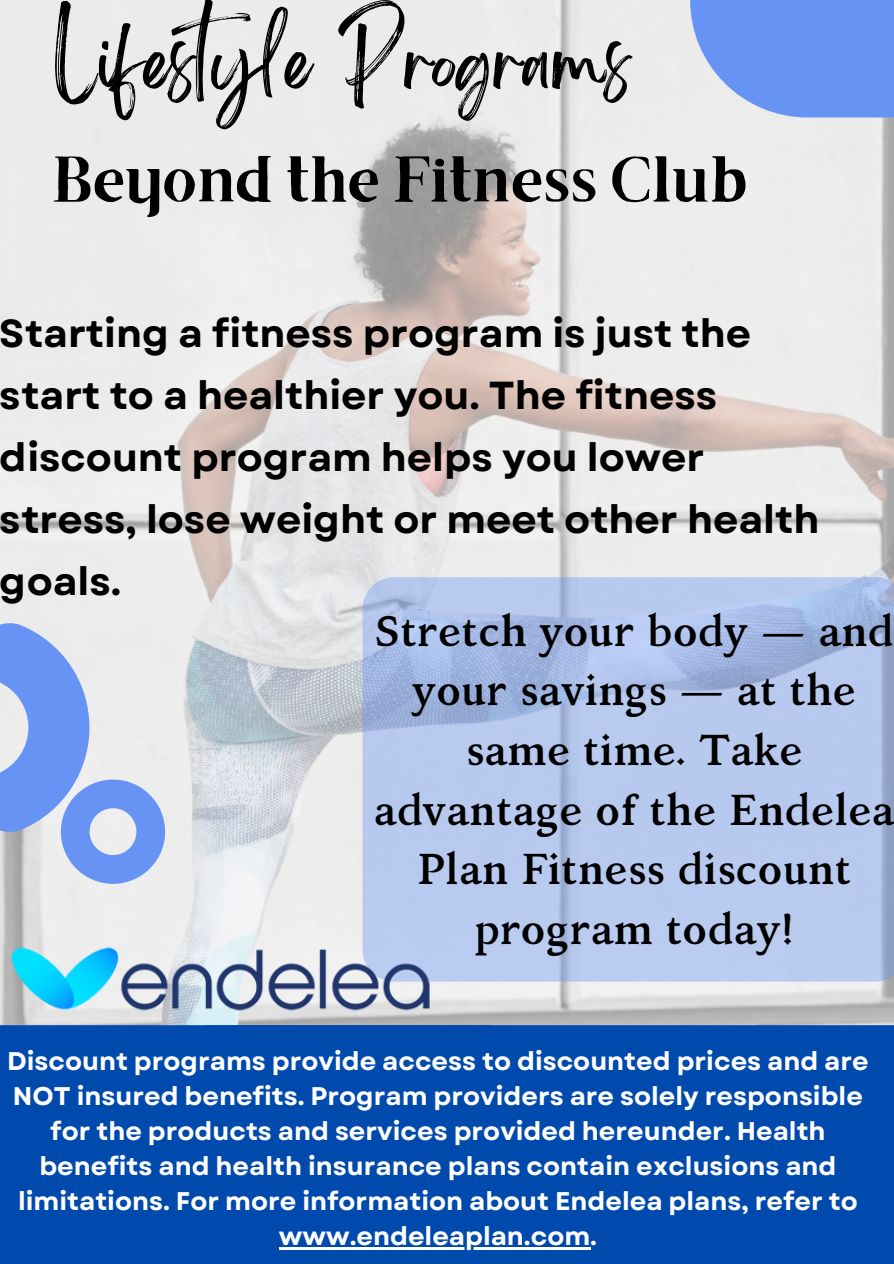
<style>
.page{position:relative;width:894px;height:1264px;background:#fff}
.page>*{position:absolute;margin:0;border:0;box-sizing:border-box;transform-origin:0 0}
.t1{font:67.5px "Brightwall";color:#000}
.t2{font:64.5px "Brixton TC";color:#000}
.t3{font:700 42.9px/59.7px "Kelvinch";color:#000;text-align:center}
.t4{font:700 39px/61.9px "Garet";color:#000}
.t5{font:700 25.5px/35px "Garet";color:#fff;text-align:center}
</style>
<div class="page">
<img style="left:0;top:0;width:893px;height:1025px">
<div style="left:0;top:1046px;width:178px;height:217px;background:#004aad"></div>
<div style="left:178px;top:1025px;width:715px;height:238px;background:#004aad"></div>
<svg style="left:690px;top:0;width:203px;height:117px"></svg>
<svg style="left:362px;top:577px;width:531px;height:404px;fill:#b8c9ef"></svg>
<svg style="left:0;top:619px;width:165px;height:264px"></svg>
<img style="left:0;top:911px;width:438px;height:135px">
<hr style="left:279px;top:1246px;width:311px;height:3px;background:#fff">
<p class="t1" style="left:54px;top:37px;width:578px">Lifestyle Programs</p>
<p class="t2" style="left:52px;top:156px;width:696px">Beyond the Fitness Club</p>
<p class="t4" style="left:0;top:302px;width:820px">Starting a fitness program is just the start to a healthier you. The fitness discount program helps you lower stress, lose weight or meet other health goals.</p>
<p class="t3" style="left:374px;top:600px;width:522px">Stretch your body — and your savings — at the same time. Take advantage of the Endelea<br>Plan Fitness discount program today!</p>
<p class="t5" style="left:7px;top:1043px;width:863px">Discount programs provide access to discounted prices and are NOT insured benefits. Program providers are solely responsible for the products and services provided hereunder. Health benefits and health insurance plans contain exclusions and limitations. For more information about Endelea plans, refer to www.endeleaplan.com.</p>
</div>
